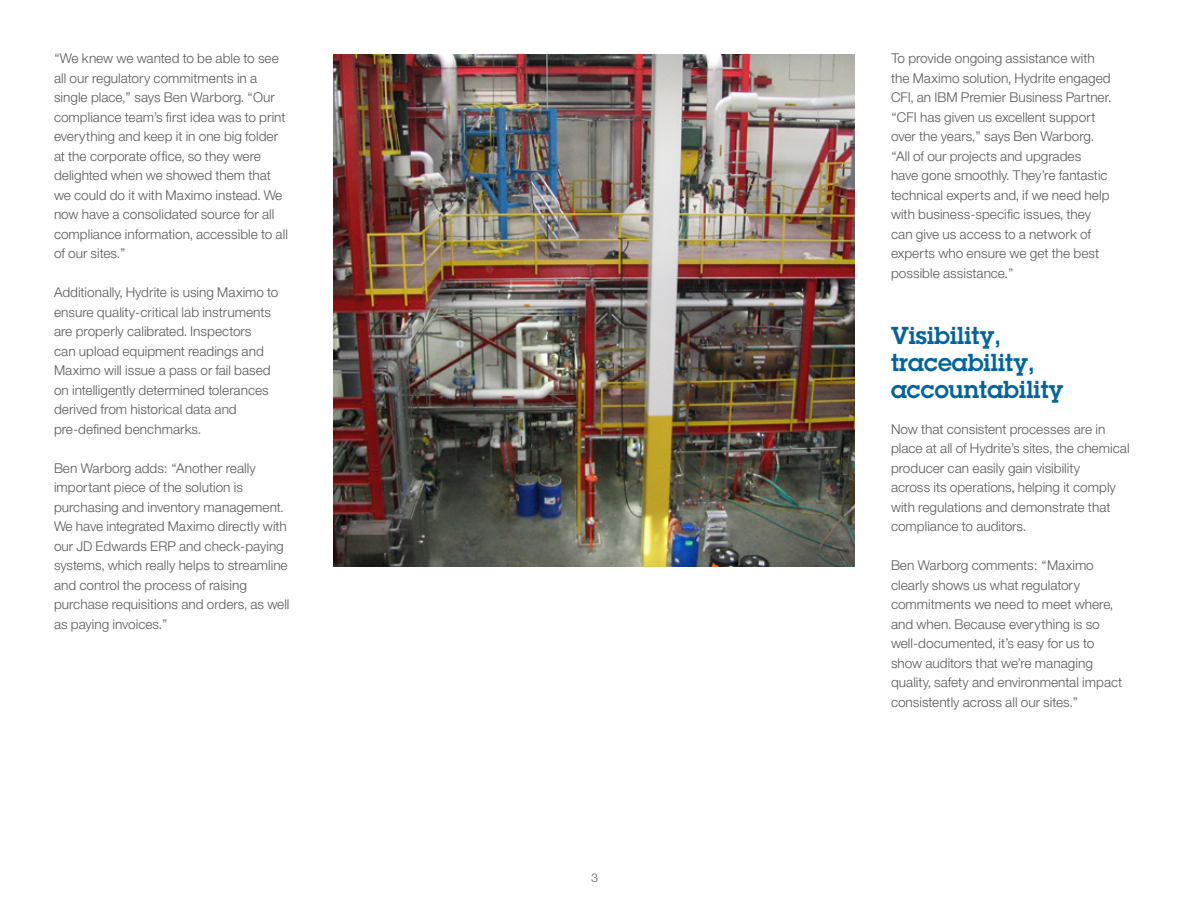
<style>
.page{position:relative;width:1188px;height:918px;background:#fff}
.page>*{position:absolute;margin:0;border:0;box-sizing:border-box;transform-origin:0 0}
.Head_-_Color_A{font:600 24px/27px "Lubalin Graph Std";color:#00649e}
.Body{font:13.5px/19.5px "Helv Neue Lightfor IBM";color:#57585a}
.t1{font:12px "Helv Neue Lightfor IBM";color:#57585a}
</style>
<div class="page">
<img style="left:333px;top:54px;width:521px;height:512px">
<p class="Body" style="left:54px;top:48px;width:235px">“We knew we wanted to be able to see all our regulatory commitments in a single place,” says Ben Warborg. “Our compliance team’s first idea was to print everything and keep it in one big folder at the corporate office, so they were delighted when we showed them that we could do it with Maximo instead. We now have a consolidated source for all compliance information, accessible to all of our sites.”</p>
<p class="Body" style="left:54px;top:282px;width:226px">Additionally, Hydrite is using Maximo to ensure quality-critical lab instruments are properly calibrated. Inspectors<br>can upload equipment readings and Maximo will issue a pass or fail based on intelligently determined tolerances derived from historical data and pre-defined benchmarks.</p>
<p class="Body" style="left:54px;top:458px;width:237px">Ben Warborg adds: “Another really important piece of the solution is purchasing and inventory management.<br>We have integrated Maximo directly with our JD Edwards ERP and check-paying systems, which really helps to streamline and control the process of raising purchase requisitions and orders, as well as paying invoices.”</p>
<p class="t1" style="left:591px;top:871px;width:8px">3</p>
<p class="Body" style="left:891px;top:48px;width:222px">To provide ongoing assistance with the Maximo solution, Hydrite engaged CFI, an IBM Premier Business Partner. “CFI has given us excellent support over the years,” says Ben Warborg. “All of our projects and upgrades have gone smoothly. They’re fantastic technical experts and, if we need help with business-specific issues, they can give us access to a network of experts who ensure we get the best possible assistance.”</p>
<p class="Head_-_Color_A" style="left:891px;top:321px;width:174px">Visibility, traceability, accountability</p>
<p class="Body" style="left:891px;top:419px;width:240px">Now that consistent processes are in place at all of Hydrite’s sites, the chemical producer can easily gain visibility<br>across its operations, helping it comply with regulations and demonstrate that compliance to auditors.</p>
<p class="Body" style="left:891px;top:555px;width:233px">Ben Warborg comments: “Maximo clearly shows us what regulatory commitments we need to meet where, and when. Because everything is so well-documented, it’s easy for us to show auditors that we’re managing quality, safety and environmental impact consistently across all our sites.”</p>
</div>
